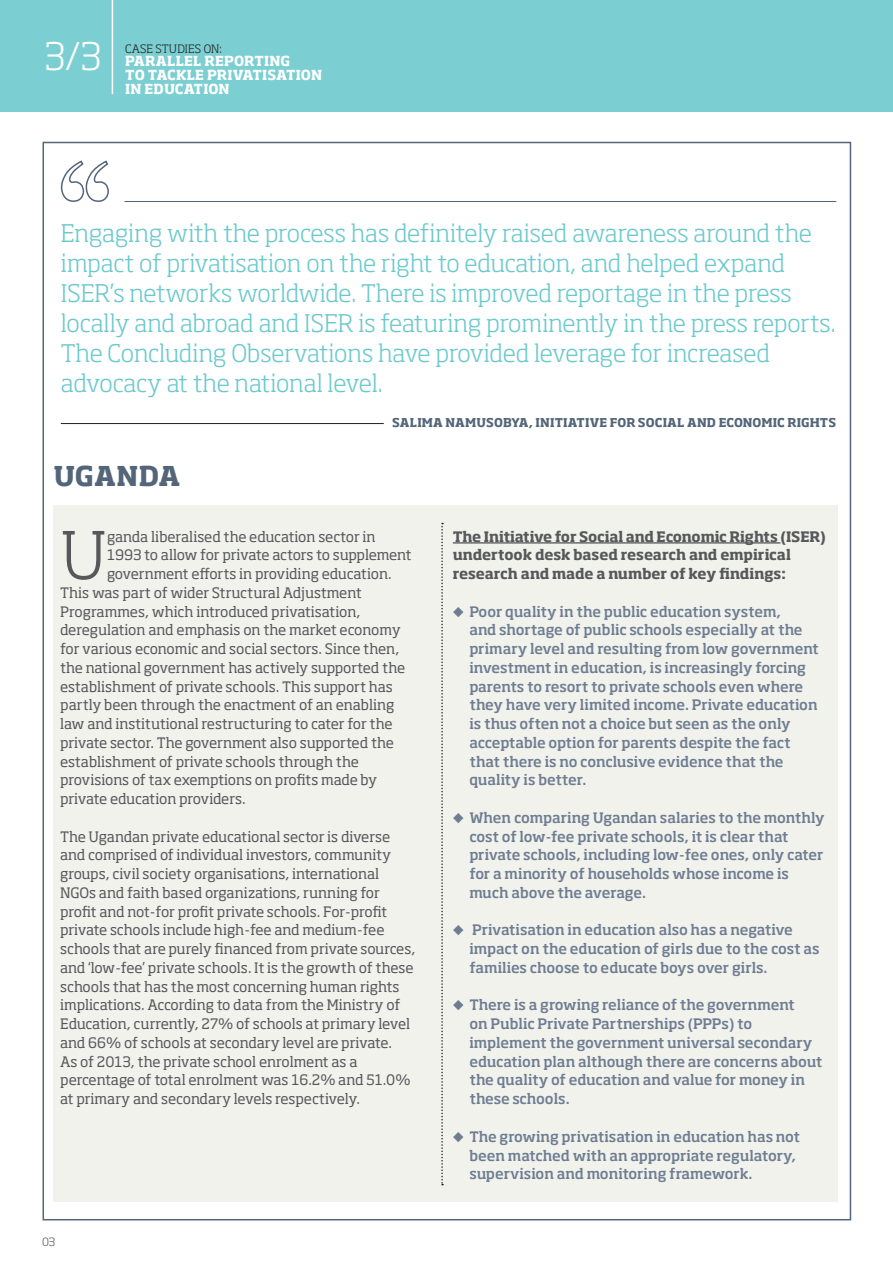
<style>
.page{position:relative;width:893px;height:1263px;background:#fff}
.page>*{position:absolute;margin:0;border:0;box-sizing:border-box;transform-origin:0 0}
.t1{font:300 64.65px "Soho Std";color:#57585a}
.t2{font:300 37.5px "Soho Std";color:#fff}
.t3{font:700 27px "Soho Std";letter-spacing:.015em;color:#536579}
.t4{font:300 24px/30px "Soho Std";letter-spacing:-.02em;color:#6bc9cc}
.t5{font:14.25px/18.8px "Soho Std";letter-spacing:-.01em;color:#57585a}
.t6{font:500 14.25px/18.8px "Soho Std";letter-spacing:-.01em;color:#6e7d91}
.t7{font:700 14.25px/18.8px "Soho Std";letter-spacing:-.005em;color:#57585a}
.t8{font:700 13.65px/13.6px "Soho Std";letter-spacing:.015em;color:#fff}
.t9{font:700 12px "Soho Std";letter-spacing:.015em;color:#536579}
.t10{font:300 11.4px "Soho Std";letter-spacing:.015em;color:#231f20}
.t11{font:300 11.25px "Soho Std";color:#57585a}
</style>
<div class="page">
<div style="left:0;top:0;width:893px;height:111px;background:#7bced1"></div>
<div style="left:53px;top:505px;width:785px;height:697px;background:#f2f2ed"></div>
<hr style="left:453px;top:542px;width:327px;height:1px;background:#57585a">
<svg style="left:441px;top:523px;width:2px;height:662px"></svg>
<hr style="left:124px;top:201px;width:712px;height:1px;background:#536579">
<svg style="left:60px;top:160px;width:49px;height:42px"></svg>
<hr style="left:61px;top:423px;width:323px;height:1px;background:#231f20">
<hr style="left:112px;top:0;width:1px;height:94px;background:#fff">
<h2 class="t2" style="left:44px;top:33px;width:59px">3/3</h2>
<p class="t10" style="left:125px;top:41px;width:98px">Case Studies on:</p>
<p class="t8" style="left:125px;top:54px;width:198px">Parallel Reporting<br>to Tackle Privatisation in Education</p>
<p class="t4" style="left:61px;top:218px;width:776px">Engaging with the process has definitely raised awareness around the impact of privatisation on the right to education, and helped expand ISER’s networks worldwide. There is improved reportage in the press locally and abroad and ISER is featuring prominently in the press reports.<br>The Concluding Observations have provided leverage for increased advocacy at the national level.</p>
<p class="t9" style="left:392px;top:415px;width:446px">Salima Namusobya, Initiative for Social and Economic Rights</p>
<h3 class="t3" style="left:53px;top:458px;width:129px">Uganda</h3>
<h1 class="t1" style="left:60px;top:515px;width:43px">U</h1>
<p class="t5" style="left:107px;top:527px;width:270px">ganda liberalised the education sector in</p>
<p class="t5" style="left:107px;top:545px;width:306px">1993 to allow for private actors to supplement</p>
<p class="t5" style="left:107px;top:564px;width:286px">government efforts in providing education.</p>
<p class="t5" style="left:60px;top:583px;width:303px">This was part of wider Structural Adjustment</p>
<p class="t5" style="left:60px;top:602px;width:302px">Programmes, which introduced privatisation,</p>
<p class="t5" style="left:60px;top:620px;width:342px">deregulation and emphasis on the market economy</p>
<p class="t5" style="left:60px;top:639px;width:341px">for various economic and social sectors. Since then,</p>
<p class="t5" style="left:60px;top:658px;width:346px">the national government has actively supported the</p>
<p class="t5" style="left:60px;top:677px;width:334px">establishment of private schools. This support has</p>
<p class="t5" style="left:60px;top:695px;width:336px">partly been through the enactment of an enabling</p>
<p class="t5" style="left:60px;top:714px;width:334px">law and institutional restructuring to cater for the</p>
<p class="t5" style="left:60px;top:733px;width:335px">private sector. The government also supported the</p>
<p class="t5" style="left:60px;top:752px;width:300px">establishment of private schools through the</p>
<p class="t5" style="left:60px;top:770px;width:318px">provisions of tax exemptions on profits made by</p>
<p class="t5" style="left:60px;top:789px;width:187px">private education providers.</p>
<p class="t5" style="left:60px;top:827px;width:357px">The Ugandan private educational sector is diverse and comprised of individual investors, community groups, civil society organisations, international NGOs and faith based organizations, running for profit and not-for profit private schools. For-profit private schools include high-fee and medium-fee schools that are purely financed from private sources, and ‘low-fee’ private schools. It is the growth of these schools that has the most concerning human rights implications. According to data from the Ministry of Education, currently, 27% of schools at primary level and 66% of schools at secondary level are private.<br>As of 2013, the private school enrolment as a percentage of total enrolment was 16.2% and 51.0% at primary and secondary levels respectively.</p>
<p class="t11" style="left:42px;top:1235px;width:15px">03</p>
<p class="t7" style="left:453px;top:526px;width:343px">The Initiative for Social and Economic Rights (ISER</p>
<p class="t7" style="left:820px;top:526px;width:7px">)</p>
<p class="t7" style="left:453px;top:545px;width:340px">undertook desk based research and empirical research and made a number of key findings:</p>
<p class="t6" style="left:469px;top:602px;width:351px;text-indent:-17px">◆ Poor quality in the public education system,<br>and shortage of public schools especially at the primary level and resulting from low government investment in education, is increasingly forcing parents to resort to private schools even where they have very limited income. Private education is thus often not a choice but seen as the only acceptable option for parents despite the fact that there is no conclusive evidence that the quality is better.</p>
<p class="t6" style="left:469px;top:808px;width:357px;text-indent:-17px">◆ When comparing Ugandan salaries to the monthly cost of low-fee private schools, it is clear that private schools, including low-fee ones, only cater for a minority of households whose income is much above the average.</p>
<p class="t6" style="left:469px;top:920px;width:352px;text-indent:-17px">◆ Privatisation in education also has a negative impact on the education of girls due to the cost as families choose to educate boys over girls.</p>
<p class="t6" style="left:469px;top:995px;width:355px;text-indent:-17px">◆ There is a growing reliance of the government<br>on Public Private Partnerships (PPPs) to implement the government universal secondary education plan although there are concerns about the quality of education and value for money in these schools.</p>
<p class="t6" style="left:469px;top:1127px;width:332px;text-indent:-17px">◆ The growing privatisation in education has not been matched with an appropriate regulatory, supervision and monitoring framework.</p>
</div>
